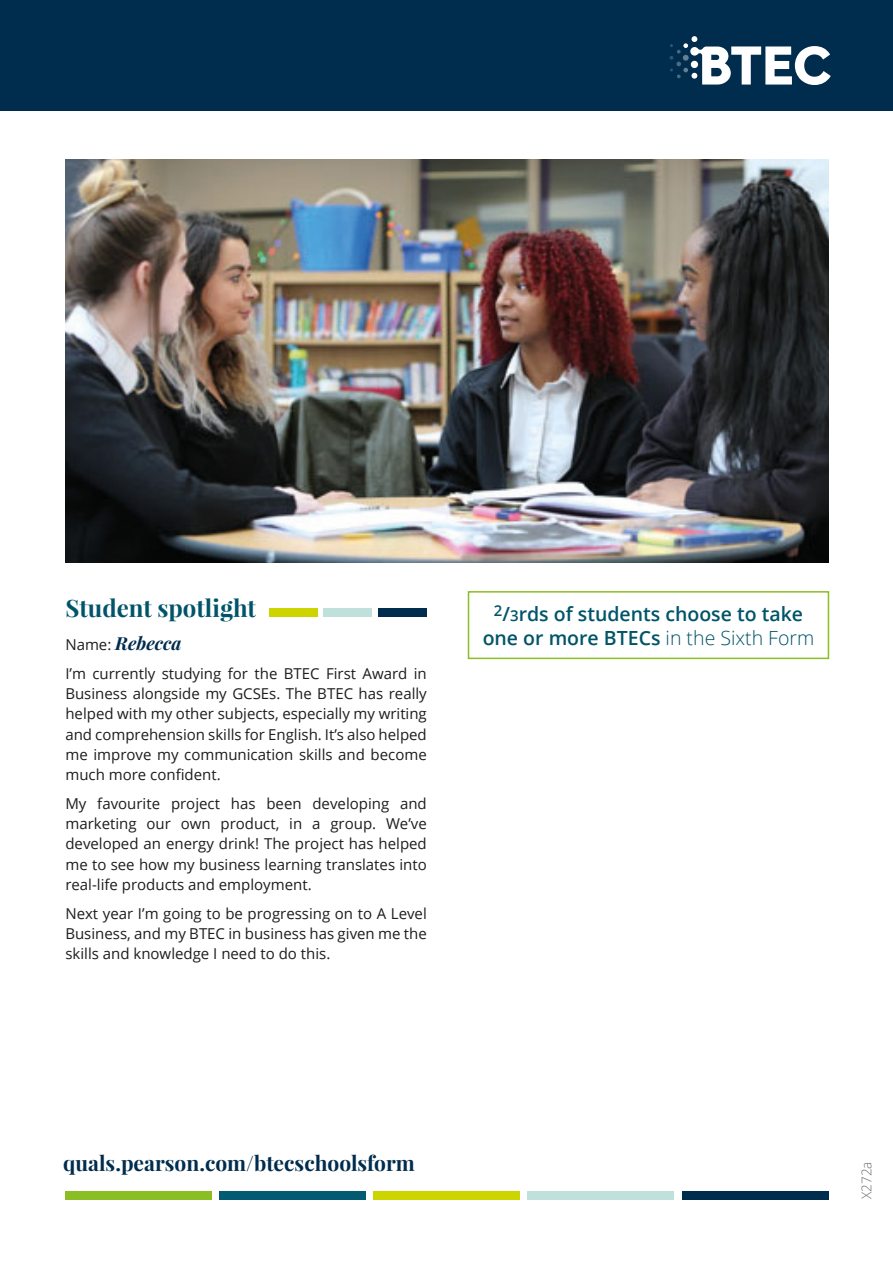
<style>
.page{position:relative;width:893px;height:1263px;background:#fff}
.page>*{position:absolute;margin:0;border:0;box-sizing:border-box;transform-origin:0 0}
.case_study_Ahead{font:700 24px "Playfair Display";color:#005469}
.case_study_body{font:700 21px "Playfair Display";color:#002c4d}
.statement_text{font:600 19.5px/24px "Open Sans";color:#005469;text-align:center}
.case_study_body-2{font:italic 700 18px "Playfair Display";color:#002c4d}
.case_study_body-3{font:15px/20.2px "Open Sans";color:#1d1d1b;text-align:justify}
.case_study_body-4{font:300 13.5px "Open Sans";color:#70706f}
.s1{font-family:"Open Sans";font-weight:400;font-style:normal;font-size:15px;color:#1d1d1b}
.s2{font-size:15px}
.s3{font-weight:300}
</style>
<div class="page">
<div style="left:0;top:0;width:893px;height:111px;background:#002c4d"></div>
<svg style="left:670px;top:36px;width:161px;height:49px"></svg>
<div style="left:66px;top:1191px;width:146px;height:8px;background:#8abe24"></div>
<div style="left:373px;top:1191px;width:147px;height:8px;background:#cdd500"></div>
<div style="left:220px;top:1191px;width:146px;height:8px;background:#035b71"></div>
<div style="left:527px;top:1191px;width:147px;height:8px;background:#c0e1db"></div>
<div style="left:682px;top:1191px;width:147px;height:8px;background:#002c4d"></div>
<img style="left:65px;top:160px;width:764px;height:403px">
<div style="left:269px;top:608px;width:49px;height:9px;background:#cdd500"></div>
<div style="left:323px;top:608px;width:49px;height:9px;background:#c0e1db"></div>
<div style="left:378px;top:608px;width:49px;height:9px;background:#002c4d"></div>
<div style="left:468px;top:591px;width:361px;height:68px;border:2px solid #8abe24"></div>
<p class="case_study_Ahead" style="left:65px;top:593px;width:192px">Student spotlight</p>
<p class="case_study_body-2" style="left:65px;top:631px;width:118px"><span class="s1">Name:</span> Rebecca</p>
<p class="case_study_body-3" style="left:65px;top:663px;width:363px">I’m currently studying for the BTEC First Award in Business alongside my GCSEs. The BTEC has really helped with my other subjects, especially my writing and comprehension skills for English. It’s also helped me improve my communication skills and become much more confident.</p>
<p class="case_study_body-3" style="left:65px;top:793px;width:363px">My favourite project has been developing and marketing our own product, in a group. We’ve developed an energy drink! The project has helped me to see how my business learning translates into real-life products and employment.</p>
<p class="case_study_body-3" style="left:65px;top:903px;width:363px">Next year I’m going to be progressing on to A Level Business, and my BTEC in business has given me the skills and knowledge I need to do this.</p>
<p class="statement_text" style="left:483px;top:601px;width:333px"><sup>2</sup>/<span class="s2">3</span>rds of students choose to take one or more BTECs <span class="s3">in the Sixth Form</span></p>
<p class="case_study_body" style="left:63px;top:1150px;width:353px">quals.pearson.com/btecschoolsform</p>
<p class="case_study_body-4" style="left:857px;top:1199px;width:39px;rotate:-90deg">X272a</p>
</div>
